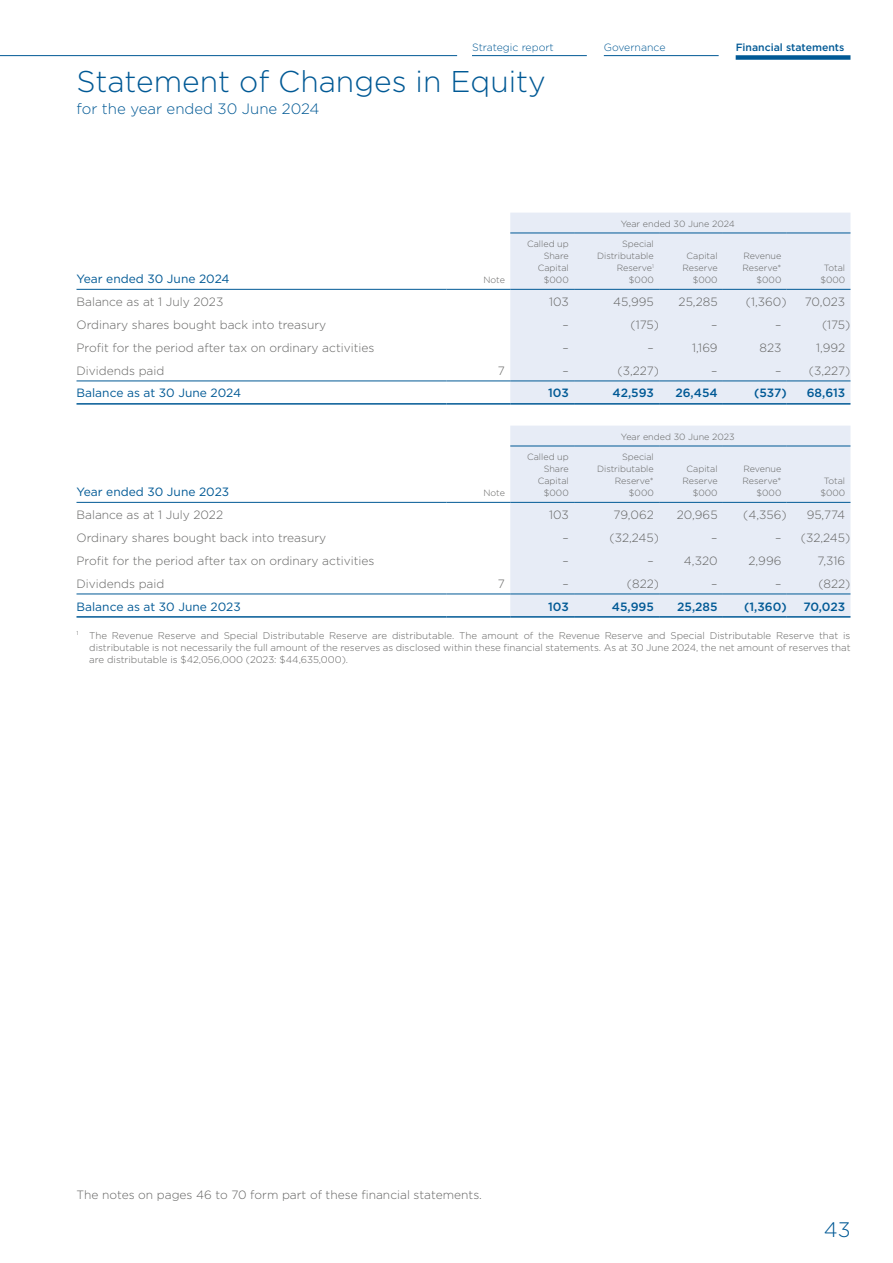
<style>
.page{position:relative;width:893px;height:1263px;background:#fff}
.page>*{position:absolute;margin:0;border:0;box-sizing:border-box;transform-origin:0 0}
.t1{font:300 30px "Gotham";color:#005995}
.t2{font:300 21px "Gotham";color:#005995}
.t3{font:300 15px "Gotham";color:#005995}
.t4{font:300 12px "Gotham";color:#646463}
.t5{font:12px "Gotham";color:#005995}
.t6{font:500 12px "Gotham";color:#005995}
.t7{font:300 10.5px "Gotham";color:#005995}
.t8{font:500 10.5px "Gotham";color:#005995}
.t9{font:300 9.75px/12px "Gotham";color:#646463;text-align:justify}
.t10{font:300 9px/12px "Gotham";color:#646463;text-align:right}
</style>
<div class="page">
<hr style="left:0;top:55px;width:457px;height:1px;background:#005995">
<hr style="left:604px;top:55px;width:115px;height:1px;background:#005995">
<hr style="left:472px;top:55px;width:115px;height:1px;background:#005995">
<div style="left:736px;top:55px;width:114px;height:5px;background:#005995"></div>
<div style="left:510px;top:213px;width:340px;height:190px;background:#e7ecf6"></div>
<hr style="left:77px;top:289px;width:369px;height:1px;background:#005995">
<hr style="left:446px;top:289px;width:64px;height:1px;background:#005995">
<hr style="left:510px;top:289px;width:64px;height:1px;background:#005995">
<hr style="left:574px;top:289px;width:85px;height:1px;background:#005995">
<hr style="left:659px;top:289px;width:64px;height:1px;background:#005995">
<hr style="left:723px;top:289px;width:64px;height:1px;background:#005995">
<hr style="left:787px;top:289px;width:63px;height:1px;background:#005995">
<hr style="left:510px;top:233px;width:64px;height:1px;background:#005995">
<hr style="left:574px;top:233px;width:85px;height:1px;background:#005995">
<hr style="left:659px;top:233px;width:64px;height:1px;background:#005995">
<hr style="left:723px;top:233px;width:64px;height:1px;background:#005995">
<hr style="left:787px;top:233px;width:63px;height:1px;background:#005995">
<hr style="left:77px;top:403px;width:369px;height:2px;background:#005995">
<hr style="left:446px;top:403px;width:64px;height:2px;background:#005995">
<hr style="left:510px;top:403px;width:64px;height:2px;background:#005995">
<hr style="left:574px;top:403px;width:85px;height:2px;background:#005995">
<hr style="left:659px;top:403px;width:64px;height:2px;background:#005995">
<hr style="left:723px;top:403px;width:64px;height:2px;background:#005995">
<hr style="left:787px;top:403px;width:63px;height:2px;background:#005995">
<hr style="left:77px;top:381px;width:369px;height:1px;background:#005995">
<hr style="left:446px;top:381px;width:64px;height:1px;background:#005995">
<hr style="left:510px;top:381px;width:64px;height:1px;background:#005995">
<hr style="left:574px;top:381px;width:85px;height:1px;background:#005995">
<hr style="left:659px;top:381px;width:64px;height:1px;background:#005995">
<hr style="left:723px;top:381px;width:64px;height:1px;background:#005995">
<hr style="left:787px;top:381px;width:63px;height:1px;background:#005995">
<div style="left:510px;top:426px;width:340px;height:190px;background:#e7ecf6"></div>
<hr style="left:76px;top:502px;width:370px;height:1px;background:#005995">
<hr style="left:446px;top:502px;width:64px;height:1px;background:#005995">
<hr style="left:510px;top:502px;width:64px;height:1px;background:#005995">
<hr style="left:574px;top:502px;width:85px;height:1px;background:#005995">
<hr style="left:659px;top:502px;width:64px;height:1px;background:#005995">
<hr style="left:723px;top:502px;width:64px;height:1px;background:#005995">
<hr style="left:787px;top:502px;width:63px;height:1px;background:#005995">
<hr style="left:510px;top:446px;width:64px;height:1px;background:#005995">
<hr style="left:574px;top:446px;width:85px;height:1px;background:#005995">
<hr style="left:659px;top:446px;width:64px;height:1px;background:#005995">
<hr style="left:723px;top:446px;width:64px;height:1px;background:#005995">
<hr style="left:787px;top:446px;width:63px;height:1px;background:#005995">
<hr style="left:76px;top:616px;width:370px;height:2px;background:#005995">
<hr style="left:446px;top:616px;width:64px;height:2px;background:#005995">
<hr style="left:510px;top:616px;width:64px;height:2px;background:#005995">
<hr style="left:574px;top:616px;width:85px;height:2px;background:#005995">
<hr style="left:659px;top:616px;width:64px;height:2px;background:#005995">
<hr style="left:723px;top:616px;width:64px;height:2px;background:#005995">
<hr style="left:787px;top:616px;width:63px;height:2px;background:#005995">
<hr style="left:76px;top:593px;width:370px;height:1px;background:#005995">
<hr style="left:446px;top:593px;width:64px;height:1px;background:#005995">
<hr style="left:510px;top:593px;width:64px;height:1px;background:#005995">
<hr style="left:574px;top:593px;width:85px;height:1px;background:#005995">
<hr style="left:659px;top:593px;width:64px;height:1px;background:#005995">
<hr style="left:723px;top:593px;width:64px;height:1px;background:#005995">
<hr style="left:787px;top:593px;width:63px;height:1px;background:#005995">
<p class="t7" style="left:472px;top:42px;width:83px">Strategic report</p>
<p class="t7" style="left:604px;top:42px;width:63px">Governance</p>
<p class="t8" style="left:736px;top:42px;width:110px">Financial statements</p>
<h1 class="t1" style="left:77px;top:65px;width:471px">Statement of Changes in Equity</h1>
<p class="t3" style="left:77px;top:100px;width:244px">for the year ended 30 June 2024</p>
<p class="t5" style="left:77px;top:272px;width:155px">Year ended 30 June 2024</p>
<p class="t10" style="left:483px;top:274px;width:23px">Note</p>
<p class="t10" style="left:621px;top:217px;width:115px">Year ended 30 June 2024</p>
<p class="t10" style="left:527px;top:238px;width:43px">Called up<br>Share<br>Capital $000</p>
<p class="t10" style="left:597px;top:238px;width:58px">Special<br>Distributable<br>Reserve<sup>1 </sup>$000</p>
<p class="t10" style="left:682px;top:250px;width:37px">Capital<br>Reserve $000</p>
<p class="t10" style="left:742px;top:250px;width:40px">Revenue<br>Reserve* $000</p>
<p class="t10" style="left:820px;top:262px;width:26px;text-align:center">Total $000</p>
<p class="t4" style="left:76px;top:295px;width:148px">Balance as at 1 July 2023</p>
<p class="t4" style="left:549px;top:295px;width:21px">103</p>
<p class="t4" style="left:613px;top:295px;width:42px">45,995</p>
<p class="t4" style="left:678px;top:295px;width:40px">25,285</p>
<p class="t4" style="left:746px;top:295px;width:42px">(1,360)</p>
<p class="t4" style="left:805px;top:295px;width:42px">70,023</p>
<p class="t4" style="left:77px;top:318px;width:251px">Ordinary shares bought back into treasury</p>
<p class="t4" style="left:562px;top:318px;width:8px">–</p>
<p class="t4" style="left:631px;top:318px;width:30px">(175)</p>
<p class="t4" style="left:711px;top:318px;width:8px">–</p>
<p class="t4" style="left:775px;top:318px;width:8px">–</p>
<p class="t4" style="left:822px;top:318px;width:30px">(175)</p>
<p class="t4" style="left:77px;top:341px;width:299px">Profit for the period after tax on ordinary activities</p>
<p class="t4" style="left:562px;top:341px;width:8px">–</p>
<p class="t4" style="left:647px;top:341px;width:8px">–</p>
<p class="t4" style="left:692px;top:341px;width:27px">1,169</p>
<p class="t4" style="left:759px;top:341px;width:23px">823</p>
<p class="t4" style="left:816px;top:341px;width:31px">1,992</p>
<p class="t4" style="left:77px;top:364px;width:89px">Dividends paid</p>
<p class="t4" style="left:498px;top:364px;width:9px">7</p>
<p class="t4" style="left:562px;top:364px;width:8px">–</p>
<p class="t4" style="left:617px;top:364px;width:43px">(3,227)</p>
<p class="t4" style="left:711px;top:364px;width:8px">–</p>
<p class="t4" style="left:775px;top:364px;width:77px">– (3,227)</p>
<p class="t5" style="left:77px;top:387px;width:166px">Balance as at 30 June 2024</p>
<p class="t6" style="left:548px;top:386px;width:22px">103</p>
<p class="t6" style="left:612px;top:386px;width:43px">42,593</p>
<p class="t6" style="left:675px;top:386px;width:44px">26,454</p>
<p class="t6" style="left:754px;top:386px;width:34px">(537)</p>
<p class="t6" style="left:807px;top:386px;width:40px">68,613</p>
<p class="t10" style="left:621px;top:430px;width:115px">Year ended 30 June 2023</p>
<p class="t5" style="left:76px;top:485px;width:154px">Year ended 30 June 2023</p>
<p class="t10" style="left:483px;top:487px;width:23px">Note</p>
<p class="t10" style="left:527px;top:451px;width:43px">Called up<br>Share<br>Capital $000</p>
<p class="t10" style="left:597px;top:451px;width:58px">Special<br>Distributable<br>Reserve* $000</p>
<p class="t10" style="left:682px;top:463px;width:37px">Capital<br>Reserve $000</p>
<p class="t10" style="left:742px;top:463px;width:40px">Revenue<br>Reserve* $000</p>
<p class="t10" style="left:820px;top:475px;width:26px;text-align:center">Total $000</p>
<p class="t4" style="left:76px;top:508px;width:148px">Balance as at 1 July 2022</p>
<p class="t4" style="left:549px;top:508px;width:21px">103</p>
<p class="t4" style="left:613px;top:508px;width:42px">79,062</p>
<p class="t4" style="left:677px;top:508px;width:42px">20,965</p>
<p class="t4" style="left:743px;top:508px;width:45px">(4,356)</p>
<p class="t4" style="left:807px;top:508px;width:40px">95,774</p>
<p class="t4" style="left:77px;top:531px;width:251px">Ordinary shares bought back into treasury</p>
<p class="t4" style="left:562px;top:531px;width:8px">–</p>
<p class="t4" style="left:609px;top:531px;width:51px">(32,245)</p>
<p class="t4" style="left:711px;top:531px;width:8px">–</p>
<p class="t4" style="left:775px;top:531px;width:77px">– (32,245)</p>
<p class="t4" style="left:77px;top:554px;width:299px">Profit for the period after tax on ordinary activities</p>
<p class="t4" style="left:562px;top:554px;width:8px">–</p>
<p class="t4" style="left:647px;top:554px;width:8px">–</p>
<p class="t4" style="left:684px;top:554px;width:35px">4,320</p>
<p class="t4" style="left:748px;top:554px;width:34px">2,996</p>
<p class="t4" style="left:817px;top:554px;width:29px">7,316</p>
<p class="t4" style="left:77px;top:577px;width:89px">Dividends paid</p>
<p class="t4" style="left:498px;top:577px;width:9px">7</p>
<p class="t4" style="left:562px;top:577px;width:8px">–</p>
<p class="t4" style="left:627px;top:577px;width:34px">(822)</p>
<p class="t4" style="left:711px;top:577px;width:8px">–</p>
<p class="t4" style="left:775px;top:577px;width:8px">–</p>
<p class="t4" style="left:818px;top:577px;width:34px">(822)</p>
<p class="t5" style="left:77px;top:600px;width:166px">Balance as at 30 June 2023</p>
<p class="t6" style="left:548px;top:599px;width:22px">103</p>
<p class="t6" style="left:612px;top:599px;width:44px">45,995</p>
<p class="t6" style="left:677px;top:599px;width:42px">25,285</p>
<p class="t6" style="left:744px;top:599px;width:44px">(1,360)</p>
<p class="t6" style="left:803px;top:599px;width:43px">70,023</p>
<p class="t9" style="left:89px;top:629px;width:763px;text-indent:-13px"><sup>1</sup> The Revenue Reserve and Special Distributable Reserve are distributable. The amount of the Revenue Reserve and Special Distributable Reserve that is distributable is not necessarily the full amount of the reserves as disclosed within these financial statements. As at 30 June 2024, the net amount of reserves that are distributable is $42,056,000 (2023: $44,635,000).</p>
<p class="t4" style="left:77px;top:1188px;width:407px">The notes on pages 46 to 70 form part of these financial statements.</p>
<h2 class="t2" style="left:824px;top:1218px;width:28px">43</h2>
</div>
